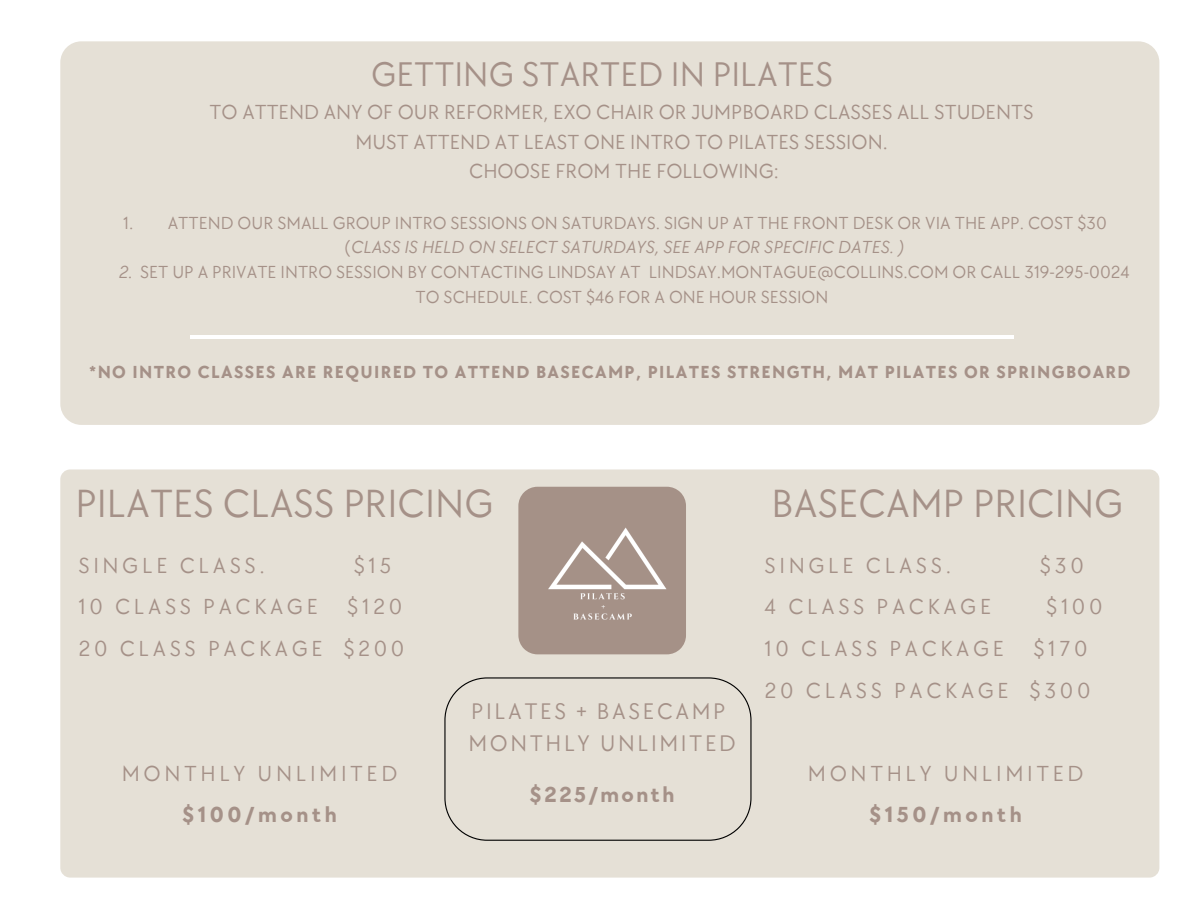
<style>
.page{position:relative;width:1188px;height:918px;background:#fff}
.page>*{position:absolute;margin:0;border:0;box-sizing:border-box;transform-origin:0 0}
.t1{font:40.5px "TT Chocolates";color:#a59188}
.t2{font:35.25px "TT Chocolates";color:#a59188}
.t3{font:23.25px/32.7px "TT Chocolates";letter-spacing:.11em;color:#a59188}
.t4{font:22.5px/41.7px "TT Chocolates";letter-spacing:.16em;color:#a59188;text-align:right}
.t5{font:700 22.35px "TT Chocolates";letter-spacing:.11em;color:#a59188}
.t6{font:21px/29.2px "TT Chocolates";color:#a59188;text-align:center}
.t7{font:18px/24.8px "TT Chocolates";color:#a59188;text-align:center}
.t8{font:700 18px "TT Chocolates";letter-spacing:.075em;color:#a59188}
.t9{font:italic 18px "TT Chocolates";color:#a59188}
.s1{font-style:normal}
.s2{font-style:italic}
.s3{font-weight:700}
</style>
<div class="page">
<div style="left:60px;top:41px;width:1099px;height:384px;background:#e5e0d6;border-radius:21px"></div>
<div style="left:60px;top:469px;width:1099px;height:408px;background:#e5e0d6;border-radius:10px"></div>
<hr style="left:190px;top:335px;width:824px;height:4px;background:#fff">
<svg style="left:444px;top:677px;width:308px;height:164px"></svg>
<img style="left:518px;top:487px;width:168px;height:167px">
<h3 class="t2" style="left:371px;top:54px;width:464px">GETTING STARTED IN PILATES</h3>
<p class="t6" style="left:210px;top:99px;width:826px">TO ATTEND ANY OF OUR REFORMER, EXO CHAIR OR JUMPBOARD CLASSES ALL STUDENTS<br>MUST ATTEND AT LEAST ONE INTRO TO PILATES SESSION.<br>CHOOSE FROM THE FOLLOWING:</p>
<p class="t7" style="left:123px;top:211px;width:985px">1. ATTEND OUR SMALL GROUP INTRO SESSIONS ON SATURDAYS. SIGN UP AT THE FRONT DESK OR VIA THE APP. COST $30</p>
<p class="t9" style="left:344px;top:237px;width:561px"><span class="s1">(</span>CLASS IS HELD ON SELECT SATURDAYS, SEE APP FOR SPECIFIC DATES. )</p>
<p class="t7" style="left:118px;top:260px;width:1013px"><span class="s2">2.</span> SET UP A PRIVATE INTRO SESSION BY CONTACTING LINDSAY AT LINDSAY.MONTAGUE@COLLINS.COM OR CALL 319-295-0024<br>TO SCHEDULE. COST $46 FOR A ONE HOUR SESSION</p>
<h1 class="t8" style="left:89px;top:362px;width:1043px">*NO INTRO CLASSES ARE REQUIRED TO ATTEND BASECAMP, PILATES STRENGTH, MAT PILATES OR SPRINGBOARD</h1>
<h6 class="t1" style="left:75px;top:481px;width:420px">PILATES CLASS PRICING</h6>
<p class="t4" style="left:78px;top:545px;width:188px">SINGLE CLASS.</p>
<p class="t4" style="left:354px;top:545px;width:39px">$15</p>
<p class="t4" style="left:78px;top:587px;width:241px">10 CLASS PACKAGE</p>
<p class="t4" style="left:78px;top:587px;width:328px">$120<br>20 CLASS PACKAGE $200</p>
<h3 class="t4" style="left:122px;top:753px;width:277px;text-align:center">MONTHLY UNLIMITED <span class="s3">$100/month</span></h3>
<h3 class="t3" style="left:469px;top:695px;width:269px">PILATES + BASECAMP<br>MONTHLY UNLIMITED</h3>
<h5 class="t5" style="left:530px;top:782px;width:146px">$225/month</h5>
<h5 class="t1" style="left:772px;top:481px;width:353px">BASECAMP PRICING</h5>
<h3 class="t4" style="left:765px;top:545px;width:188px">SINGLE CLASS.</h3>
<h3 class="t4" style="left:1040px;top:545px;width:45px">$30</h3>
<h3 class="t4" style="left:765px;top:587px;width:228px">4 CLASS PACKAGE</h3>
<h3 class="t4" style="left:1046px;top:587px;width:58px">$100</h3>
<h3 class="t4" style="left:765px;top:628px;width:241px">10 CLASS PACKAGE</h3>
<h3 class="t4" style="left:765px;top:628px;width:327px">$170<br>20 CLASS PACKAGE $300</h3>
<h4 class="t4" style="left:808px;top:753px;width:277px;text-align:center">MONTHLY UNLIMITED <span class="s3">$150/month</span></h4>
</div>
